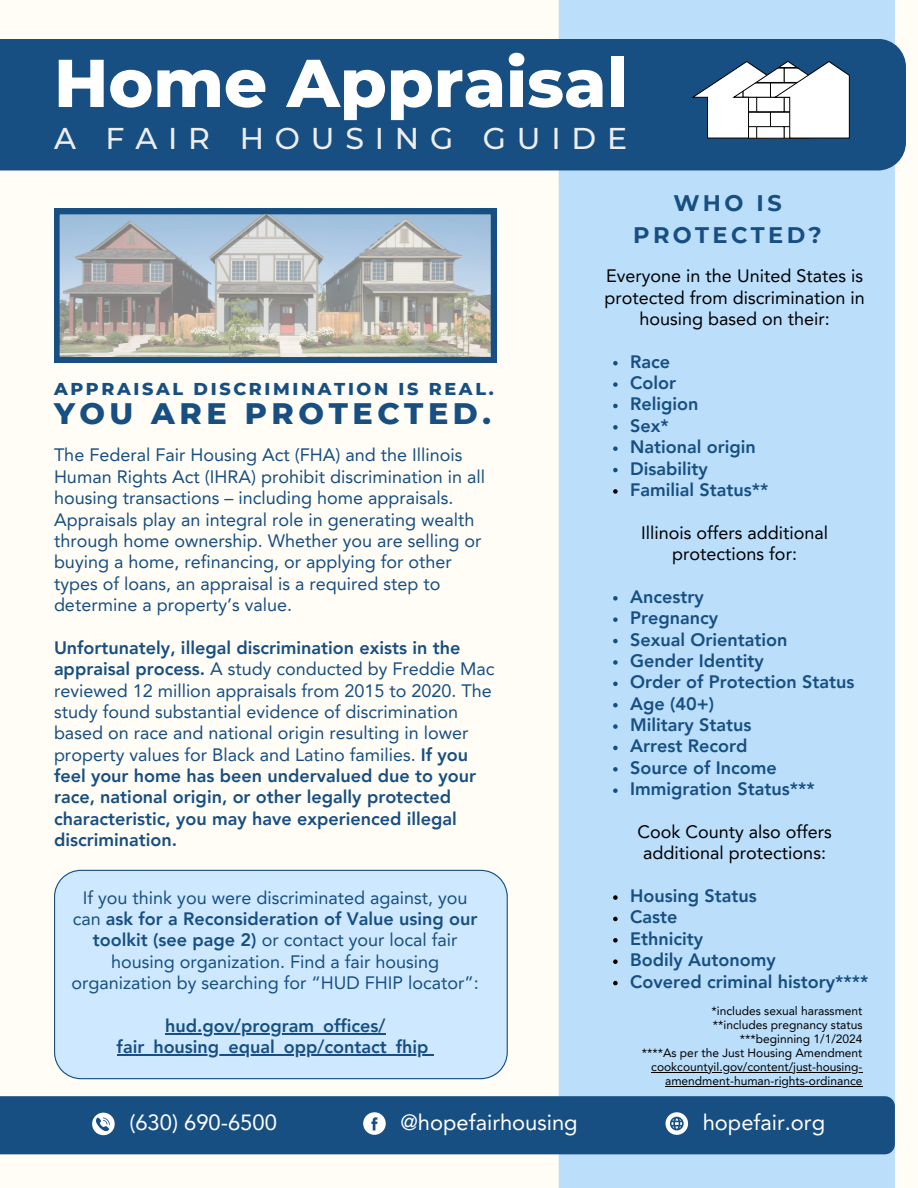
<style>
.page{position:relative;width:918px;height:1188px;background:#fffdf5}
.page>*{position:absolute;margin:0;border:0;box-sizing:border-box;transform-origin:0 0}
.t1{font:800 67.5px "Montserrat";color:#fff}
.t2{font:800 30.3px "Montserrat";letter-spacing:.15em;color:#174f82}
.t3{font:500 30px "Montserrat";letter-spacing:.36em;color:#eee}
.t4{font:700 22.5px/31.5px "Montserrat";letter-spacing:.15em;color:#174f82;text-align:center}
.t5{font:21.9px "Avenir LT Pro";color:#fff}
.t6{font:800 18px/21.3px "Avenir LT Pro";color:#174f82}
.t7{font:18px/21.3px "Avenir LT Pro";color:#174f82}
.t8{font:18px/21.3px "Avenir LT Pro";color:#000;text-align:center}
.t9{font:800 17.55px "Montserrat";letter-spacing:.15em;color:#174f82}
.t10{font:12px "Avenir LT Pro";color:#000}
.s1{font-weight:400}
.s2{font-weight:800}
</style>
<div class="page">
<div style="left:559px;top:0;width:336px;height:1188px;background:#bbdefb"></div>
<div style="left:0;top:39px;width:906px;height:131px;background:#174f82"></div>
<div style="left:54px;top:870px;width:453px;height:209px;background:#cee9ff"></div>
<div style="left:0;top:1096px;width:895px;height:58px;background:#174f82"></div>
<svg style="left:92px;top:1113px;width:23px;height:22px"></svg>
<svg style="left:363px;top:1112px;width:23px;height:23px"></svg>
<svg style="left:666px;top:1112px;width:22px;height:23px"></svg>
<svg style="left:54px;top:209px;width:442px;height:154px;background:#a2abb1"></svg>
<svg style="left:690px;top:60px;width:161px;height:79px"></svg>
<svg style="left:613px;top:361px;width:5px;height:4px"></svg>
<svg style="left:613px;top:382px;width:5px;height:5px"></svg>
<svg style="left:613px;top:404px;width:5px;height:4px"></svg>
<svg style="left:613px;top:425px;width:5px;height:5px"></svg>
<svg style="left:613px;top:446px;width:5px;height:5px"></svg>
<svg style="left:613px;top:468px;width:5px;height:4px"></svg>
<svg style="left:613px;top:489px;width:5px;height:5px"></svg>
<svg style="left:613px;top:596px;width:5px;height:5px"></svg>
<svg style="left:613px;top:617px;width:5px;height:5px"></svg>
<svg style="left:613px;top:639px;width:5px;height:4px"></svg>
<svg style="left:613px;top:660px;width:5px;height:5px"></svg>
<svg style="left:613px;top:682px;width:5px;height:4px"></svg>
<svg style="left:613px;top:703px;width:5px;height:4px"></svg>
<svg style="left:613px;top:724px;width:5px;height:5px"></svg>
<svg style="left:613px;top:746px;width:5px;height:4px"></svg>
<svg style="left:613px;top:767px;width:5px;height:5px"></svg>
<svg style="left:613px;top:788px;width:5px;height:5px"></svg>
<svg style="left:613px;top:895px;width:5px;height:5px"></svg>
<svg style="left:613px;top:917px;width:5px;height:4px"></svg>
<svg style="left:613px;top:938px;width:5px;height:5px"></svg>
<svg style="left:613px;top:959px;width:5px;height:5px"></svg>
<svg style="left:613px;top:981px;width:5px;height:4px"></svg>
<hr style="left:651px;top:1072px;width:212px;height:1px;background:#000">
<hr style="left:665px;top:1086px;width:198px;height:1px;background:#000">
<hr style="left:165px;top:1033px;width:220px;height:1px;background:#174f82">
<hr style="left:117px;top:1054px;width:311px;height:2px;background:#174f82">
<svg style="left:428px;top:1054px;width:6px;height:2px"></svg>
<p class="t1" style="left:54px;top:42px;width:575px">Home Appraisal</p>
<p class="t3" style="left:54px;top:120px;width:575px">A FAIR HOUSING GUIDE</p>
<h4 class="t4" style="left:633px;top:187px;width:190px">WHO IS<br>PROTECTED?</h4>
<p class="t9" style="left:54px;top:378px;width:441px">APPRAISAL DISCRIMINATION IS REAL.</p>
<p class="t2" style="left:54px;top:394px;width:438px">YOU ARE PROTECTED.</p>
<p class="t7" style="left:54px;top:446px;width:433px">The Federal Fair Housing Act (FHA) and the Illinois Human Rights Act (IHRA) prohibit discrimination in all housing transactions – including home appraisals.<br>Appraisals play an integral role in generating wealth through home ownership. Whether you are selling or buying a home, refinancing, or applying for other types of loans, an appraisal is a required step to determine a property’s value.</p>
<p class="t6" style="left:54px;top:639px;width:442px">Unfortunately, illegal discrimination exists in the appraisal process. <span class="s1">A study conducted by Freddie Mac reviewed 12 million appraisals from 2015 to 2020. The study found substantial evidence of discrimination based on race and national origin resulting in lower property values for Black and Latino families.</span> If you feel your home has been undervalued due to your race, national origin, or other legally protected characteristic, you may have experienced illegal discrimination.</p>
<p class="t7" style="left:71px;top:888px;width:409px;text-align:center">If you think you were discriminated against, you can <span class="s2">ask for a Reconsideration of Value using our toolkit (see page 2)</span> or contact your local fair housing organization. Find a fair housing organization by searching for “HUD FHIP locator”:</p>
<h3 class="t6" style="left:165px;top:1017px;width:222px">hud.gov/program_offices/</h3>
<p class="t6" style="left:117px;top:1038px;width:313px">fair_housing_equal_opp/contact_fhip</p>
<p class="t8" style="left:604px;top:267px;width:262px">Everyone in the United States is protected from discrimination in housing based on their:</p>
<p class="t6" style="left:630px;top:352px;width:42px">Race</p>
<h6 class="t6" style="left:630px;top:374px;width:47px">Color</h6>
<p class="t6" style="left:630px;top:395px;width:70px">Religion</p>
<p class="t6" style="left:630px;top:417px;width:40px">Sex*</p>
<p class="t6" style="left:630px;top:438px;width:127px">National origin</p>
<p class="t6" style="left:630px;top:459px;width:79px">Disability</p>
<p class="t6" style="left:630px;top:481px;width:140px">Familial Status**</p>
<p class="t8" style="left:641px;top:523px;width:189px">Illinois offers additional protections for:</p>
<p class="t6" style="left:630px;top:588px;width:75px">Ancestry</p>
<p class="t6" style="left:630px;top:609px;width:90px">Pregnancy</p>
<p class="t6" style="left:630px;top:630px;width:159px">Sexual Orientation</p>
<p class="t6" style="left:630px;top:652px;width:135px">Gender Identity</p>
<h6 class="t6" style="left:630px;top:673px;width:226px">Order of Protection Status</h6>
<p class="t6" style="left:630px;top:694px;width:85px">Age (40+)</p>
<p class="t6" style="left:630px;top:716px;width:123px">Military Status</p>
<p class="t6" style="left:630px;top:737px;width:119px">Arrest Record</p>
<p class="t6" style="left:630px;top:759px;width:148px">Source of Income</p>
<p class="t6" style="left:630px;top:780px;width:186px">Immigration Status***</p>
<h6 class="t8" style="left:637px;top:823px;width:196px">Cook County also offers additional protections:</h6>
<p class="t6" style="left:630px;top:887px;width:128px">Housing Status</p>
<p class="t6" style="left:630px;top:908px;width:49px">Caste</p>
<p class="t6" style="left:630px;top:930px;width:75px">Ethnicity</p>
<p class="t6" style="left:630px;top:951px;width:147px">Bodily Autonomy</p>
<h1 class="t6" style="left:630px;top:972px;width:240px">Covered criminal history****</h1>
<h6 class="t10" style="left:712px;top:1006px;width:152px">*includes sexual harassment</h6>
<h6 class="t10" style="left:713px;top:1020px;width:151px">**includes pregnancy status</h6>
<h6 class="t10" style="left:740px;top:1034px;width:124px">***beginning 1/1/2024</h6>
<h5 class="t10" style="left:642px;top:1048px;width:222px">****As per the Just Housing Amendment</h5>
<p class="t10" style="left:651px;top:1062px;width:213px">cookcountyil.gov/content/just-housing-</p>
<h3 class="t10" style="left:665px;top:1076px;width:199px">amendment-human-rights-ordinance</h3>
<p class="t5" style="left:129px;top:1114px;width:149px">(630) 690-6500</p>
<h2 class="t5" style="left:400px;top:1114px;width:179px">@hopefairhousing</h2>
<h6 class="t5" style="left:703px;top:1114px;width:124px">hopefair.org</h6>
</div>
